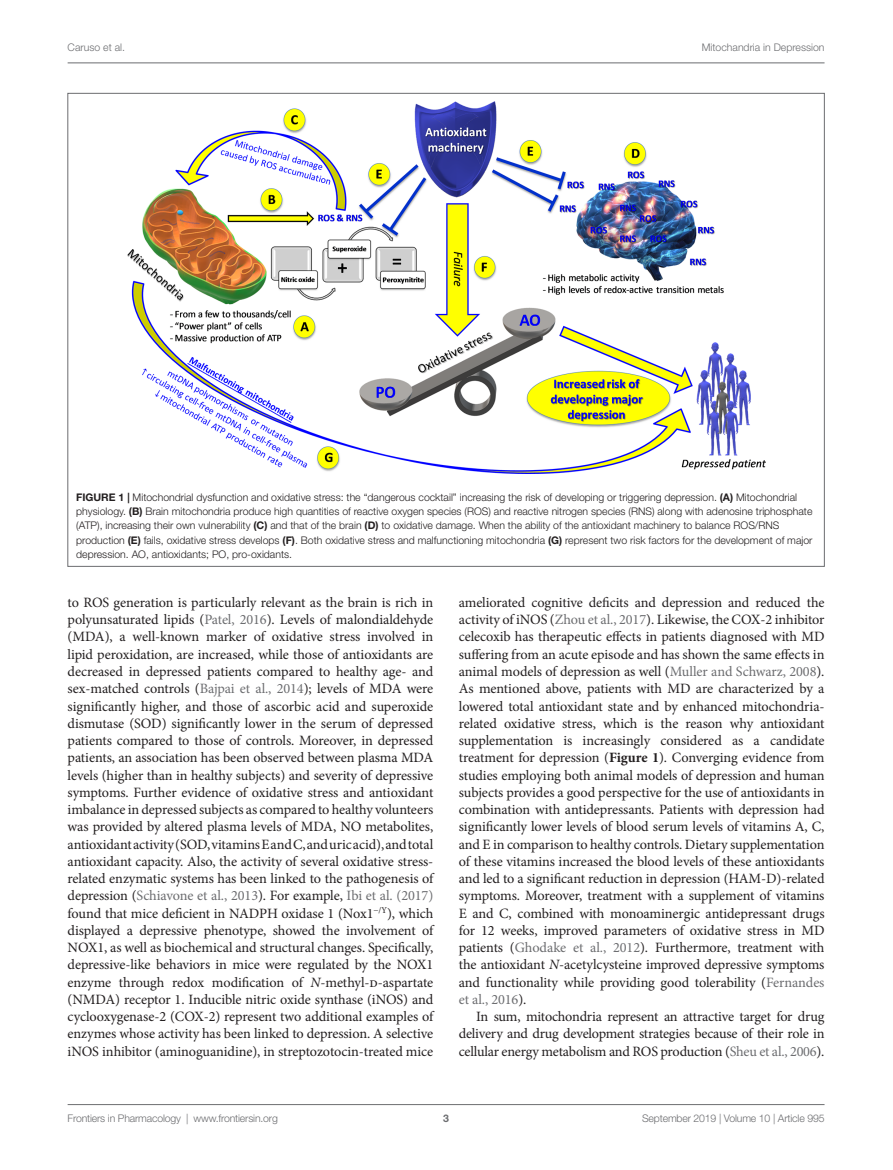
<style>
.page{position:relative;width:893px;height:1170px;background:#fff}
.page>*{position:absolute;margin:0;border:0;box-sizing:border-box;transform-origin:0 0}
.T{font:14.25px/17.2px "Minion Pro";letter-spacing:-.01em;color:#231f20;text-align:justify}
.FC{font:300 10.5px/14.2px "Helvetica Neue LT Std";color:#231f20}
.DVA{font:300 10.5px "Helvetica Neue LT Std";letter-spacing:-.015em;color:#6c6d70}
.t1{font:700 10.5px "Helvetica Neue LT Std";color:#6c6d70}
.s1{font-weight:700}
.s2{color:#6c6d70}
.s3{font-style:italic}
</style>
<div class="page">
<hr style="left:68px;top:63px;width:756px;height:1px;background:#6c6d70">
<hr style="left:68px;top:1104px;width:756px;height:1px;background:#6c6d70">
<img style="left:127px;top:102px;width:638px;height:372px">
<p class="DVA" style="left:68px;top:41px;width:59px">Caruso et al.</p>
<p class="DVA" style="left:702px;top:41px;width:124px">Mitochandria in Depression</p>
<p class="FC" style="left:76px;top:490px;width:738px"><span class="s1">FIGURE 1 |</span> Mitochondrial dysfunction and oxidative stress: the “dangerous cocktail” increasing the risk of developing or triggering depression. <span class="s1">(A)</span> Mitochondrial physiology. <span class="s1">(B)</span> Brain mitochondria produce high quantities of reactive oxygen species (ROS) and reactive nitrogen species (RNS) along with adenosine triphosphate (ATP), increasing their own vulnerability <span class="s1">(C)</span> and that of the brain <span class="s1">(D)</span> to oxidative damage. When the ability of the antioxidant machinery to balance ROS/RNS production <span class="s1">(E)</span> fails, oxidative stress develops <span class="s1">(F)</span>. Both oxidative stress and malfunctioning mitochondria <span class="s1">(G)</span> represent two risk factors for the development of major depression. AO, antioxidants; PO, pro-oxidants.</p>
<p class="T" style="left:68px;top:593px;width:367px">to ROS generation is particularly relevant as the brain is rich in polyunsaturated lipids (<span class="s2">Patel, 2016</span>). Levels of malondialdehyde (MDA), a well-known marker of oxidative stress involved in lipid peroxidation, are increased, while those of antioxidants are decreased in depressed patients compared to healthy age- and sex-matched controls (<span class="s2">Bajpai et al., 2014</span>); levels of MDA were significantly higher, and those of ascorbic acid and superoxide dismutase (SOD) significantly lower in the serum of depressed patients compared to those of controls. Moreover, in depressed patients, an association has been observed between plasma MDA levels (higher than in healthy subjects) and severity of depressive symptoms. Further evidence of oxidative stress and antioxidant imbalance in depressed subjects as compared to healthy volunteers was provided by altered plasma levels of MDA, NO metabolites, antioxidant activity (SOD, vitamins E and C, and uric acid), and total antioxidant capacity. Also, the activity of several oxidative stress&shy;related enzymatic systems has been linked to the pathogenesis of depression (<span class="s2">Schiavone et al., 2013</span>). For example, <span class="s2">Ibi et al. (2017) </span>found that mice deficient in NADPH oxidase 1 (Nox1<sup>−/Y</sup>), which displayed a depressive phenotype, showed the involvement of NOX1, as well as biochemical and structural changes. Specifically, depressive-like behaviors in mice were regulated by the NOX1 enzyme through redox modification of <span class="s3">N</span>-methyl-d-aspartate (NMDA) receptor 1. Inducible nitric oxide synthase (iNOS) and cyclooxygenase-2 (COX-2) represent two additional examples of enzymes whose activity has been linked to depression. A selective iNOS inhibitor (aminoguanidine), in streptozotocin-treated mice</p>
<p class="T" style="left:459px;top:593px;width:367px">ameliorated cognitive deficits and depression and reduced the activity of iNOS (<span class="s2">Zhou et al., 2017</span>). Likewise, the COX-2 inhibitor celecoxib has therapeutic effects in patients diagnosed with MD suffering from an acute episode and has shown the same effects in animal models of depression as well (<span class="s2">Muller and Schwarz, 2008</span>).<br>As mentioned above, patients with MD are characterized by a lowered total antioxidant state and by enhanced mitochondria&shy;related oxidative stress, which is the reason why antioxidant supplementation is increasingly considered as a candidate treatment for depression (<span class="s1">Figure 1</span>). Converging evidence from studies employing both animal models of depression and human subjects provides a good perspective for the use of antioxidants in combination with antidepressants. Patients with depression had significantly lower levels of blood serum levels of vitamins A, C, and E in comparison to healthy controls. Dietary supplementation of these vitamins increased the blood levels of these antioxidants and led to a significant reduction in depression (HAM-D)-related symptoms. Moreover, treatment with a supplement of vitamins E and C, combined with monoaminergic antidepressant drugs for 12 weeks, improved parameters of oxidative stress in MD patients (<span class="s2">Ghodake et al., 2012</span>). Furthermore, treatment with the antioxidant <span class="s3">N</span>-acetylcysteine improved depressive symptoms and functionality while providing good tolerability (<span class="s2">Fernandes et al., 2016</span>).</p>
<p class="T" style="left:459px;top:1007px;width:367px;text-indent:17px">In sum, mitochondria represent an attractive target for drug delivery and drug development strategies because of their role in cellular energy metabolism and ROS production (<span class="s2">Sheu et al., 2006</span>).</p>
<p class="DVA" style="left:68px;top:1111px;width:122px">Frontiers in Pharmacology |</p>
<p class="DVA" style="left:194px;top:1111px;width:86px">www.frontiersin.org</p>
<p class="t1" style="left:443px;top:1111px;width:7px">3</p>
<p class="DVA" style="left:642px;top:1111px;width:184px">September 2019 | Volume 10 | Article 995</p>
</div>
